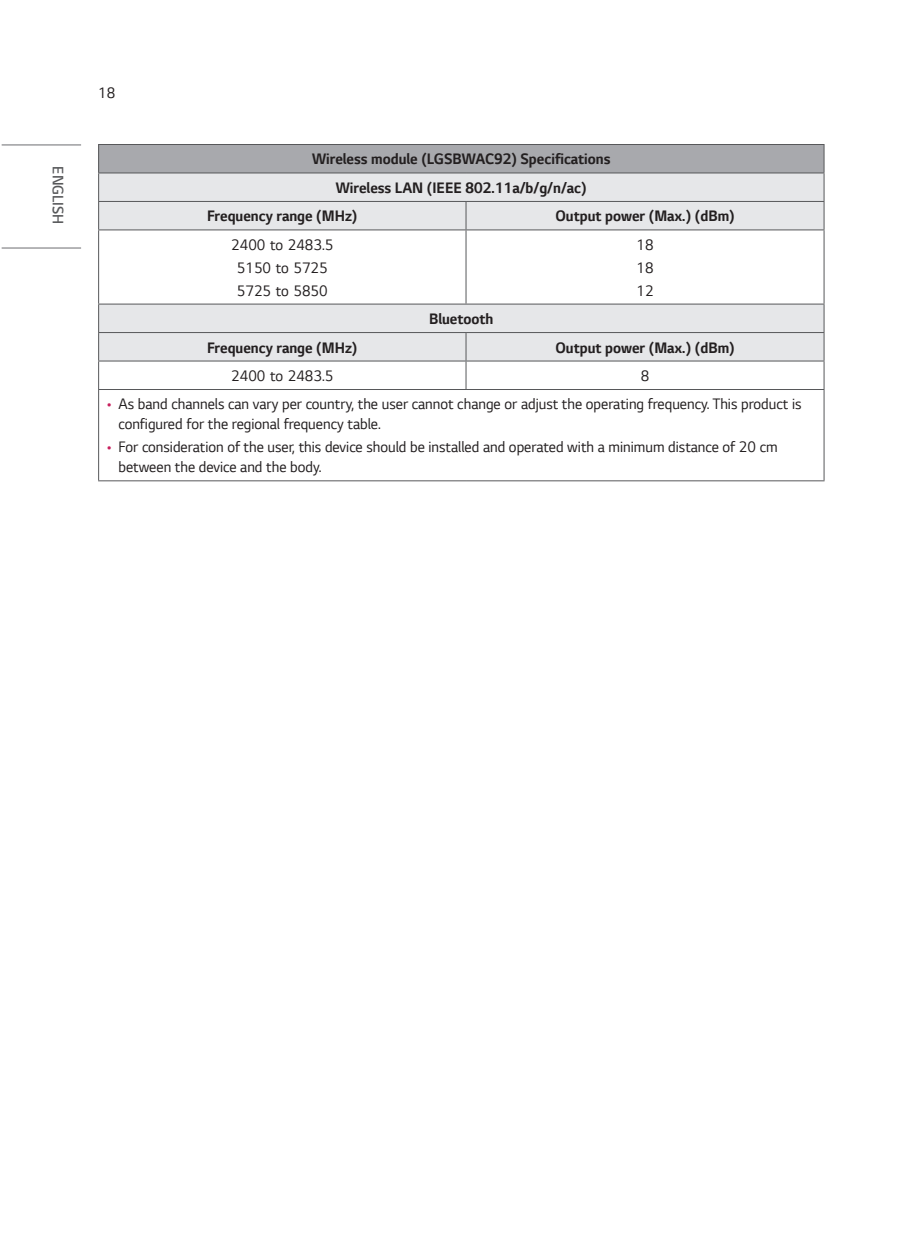
<style>
.page{position:relative;width:900px;height:1251px;background:#fff}
.page>*{position:absolute;margin:0;border:0;box-sizing:border-box;transform-origin:0 0}
.t1{font:16px/22.8px "LG Smart";color:#231f20;scale:.95 1}
.t2{font:700 16px "LG Smart";color:#231f20;scale:.95 1}
.t3{font:300 16px "LG Smart";color:#57585a;scale:.95 1}
.s1{color:#c8205d}
</style>
<div class="page">
<hr style="left:2px;top:247px;width:79px;height:1px;background:#6c6d70">
<hr style="left:2px;top:144px;width:79px;height:1px;background:#6c6d70">
<div style="left:99px;top:144px;width:724px;height:29px;background:#a8a9ad"></div>
<svg style="left:99px;top:173px;width:724px;height:187px;fill:#e6e7e9"></svg>
<hr style="left:98px;top:172px;width:368px;height:1px;background:#57585a">
<hr style="left:466px;top:172px;width:358px;height:1px;background:#57585a">
<hr style="left:98px;top:201px;width:368px;height:1px;background:#57585a">
<hr style="left:466px;top:201px;width:358px;height:1px;background:#57585a">
<svg style="left:465px;top:202px;width:1px;height:27px"></svg>
<hr style="left:98px;top:229px;width:368px;height:1px;background:#57585a">
<hr style="left:466px;top:229px;width:358px;height:1px;background:#57585a">
<hr style="left:465px;top:230px;width:1px;height:73px;background:#57585a">
<hr style="left:98px;top:303px;width:368px;height:1px;background:#57585a">
<hr style="left:466px;top:303px;width:358px;height:1px;background:#57585a">
<hr style="left:98px;top:332px;width:368px;height:1px;background:#57585a">
<hr style="left:466px;top:332px;width:358px;height:1px;background:#57585a">
<hr style="left:98px;top:360px;width:368px;height:1px;background:#57585a">
<hr style="left:466px;top:360px;width:358px;height:1px;background:#57585a">
<svg style="left:465px;top:333px;width:1px;height:56px"></svg>
<hr style="left:98px;top:389px;width:368px;height:1px;background:#57585a">
<hr style="left:466px;top:389px;width:358px;height:1px;background:#57585a">
<hr style="left:823px;top:390px;width:1px;height:90px;background:#57585a">
<hr style="left:98px;top:144px;width:368px;height:1px;background:#57585a">
<hr style="left:466px;top:144px;width:358px;height:1px;background:#57585a">
<svg style="left:98px;top:145px;width:1px;height:84px"></svg>
<svg style="left:823px;top:145px;width:1px;height:84px"></svg>
<hr style="left:98px;top:230px;width:1px;height:73px;background:#57585a">
<hr style="left:823px;top:230px;width:1px;height:73px;background:#57585a">
<svg style="left:98px;top:304px;width:1px;height:85px"></svg>
<svg style="left:823px;top:304px;width:1px;height:85px"></svg>
<hr style="left:98px;top:390px;width:1px;height:90px;background:#57585a">
<hr style="left:98px;top:480px;width:368px;height:1px;background:#57585a">
<hr style="left:466px;top:480px;width:358px;height:1px;background:#57585a">
<p class="t3" style="left:69px;top:166px;width:62px;rotate:90deg">ENGLISH</p>
<p class="t1" style="left:98px;top:81px;width:20px">18</p>
<p class="t2" style="left:312px;top:148px;width:315px">Wireless module (LGSBWAC92) Specifications</p>
<p class="t2" style="left:336px;top:177px;width:265px">Wireless LAN (IEEE 802.11a/b/g/n/ac)</p>
<p class="t2" style="left:207px;top:205px;width:159px">Frequency range (MHz)</p>
<p class="t2" style="left:555px;top:205px;width:190px">Output power (Max.) (dBm)</p>
<p class="t1" style="left:231px;top:233px;width:109px;text-align:center">2400 to 2483.5<br>5150 to 5725<br>5725 to 5850</p>
<p class="t1" style="left:636px;top:233px;width:20px;text-align:justify">18<br>18<br>12</p>
<p class="t2" style="left:429px;top:308px;width:69px">Bluetooth</p>
<p class="t2" style="left:207px;top:336px;width:159px">Frequency range (MHz)</p>
<p class="t2" style="left:555px;top:336px;width:190px">Output power (Max.) (dBm)</p>
<p class="t1" style="left:231px;top:364px;width:109px">2400 to 2483.5</p>
<p class="t1" style="left:640px;top:364px;width:11px">8</p>
<p class="t1" style="left:118px;top:394px;width:720px;line-height:20px;text-indent:-11px"><span class="s1">•</span> As band channels can vary per country, the user cannot change or adjust the operating frequency. This product is configured for the regional frequency table.</p>
<p class="t1" style="left:118px;top:436px;width:695px;line-height:20px;text-indent:-11px"><span class="s1">•</span> For consideration of the user, this device should be installed and operated with a minimum distance of 20 cm between the device and the body.</p>
</div>
